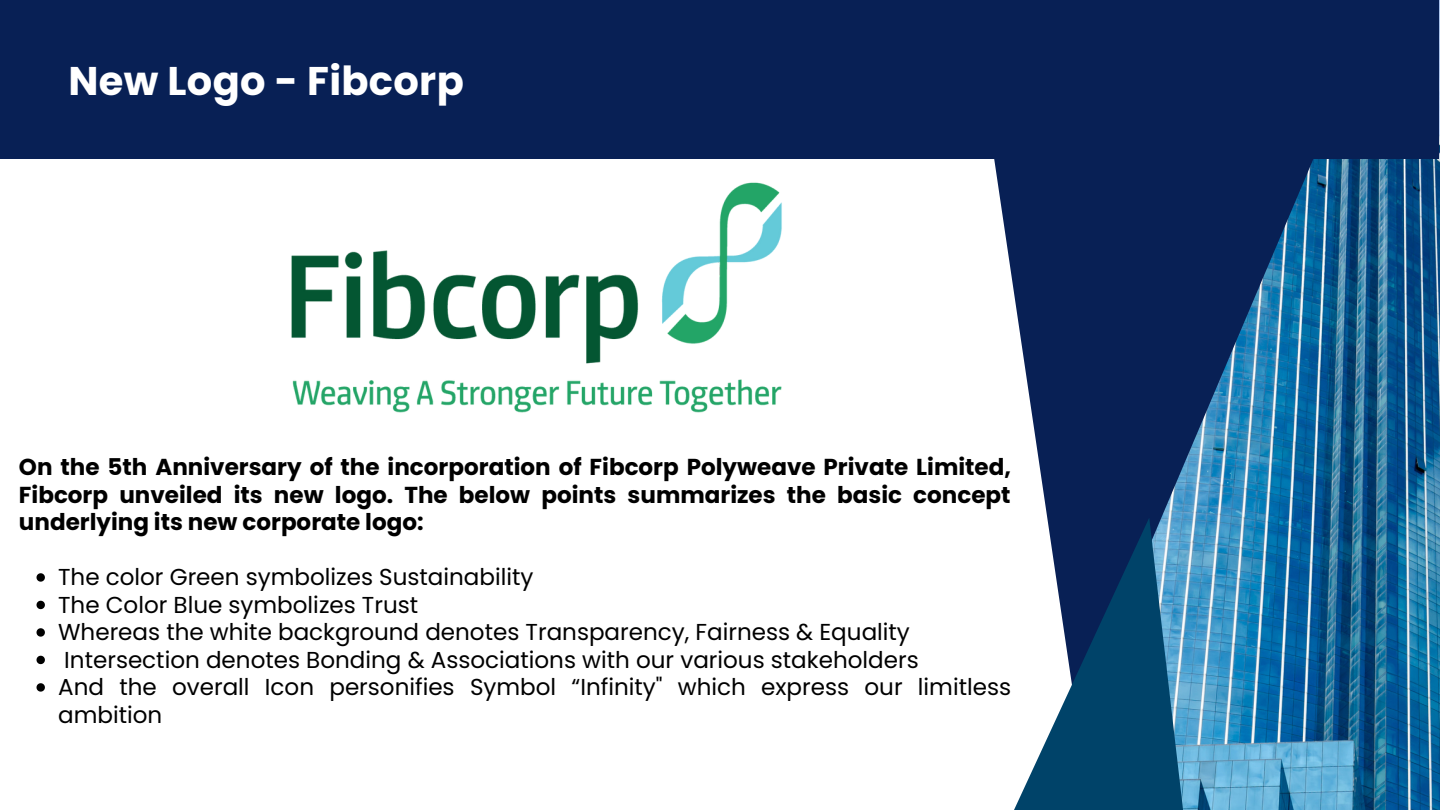
<style>
.page{position:relative;width:1440px;height:810px;background:#fff}
.page>*{position:absolute;margin:0;border:0;box-sizing:border-box;transform-origin:0 0}
.t1{font:700 40px "Poppins";letter-spacing:.01em;color:#fff}
.t2{font:23.1px/27.5px "Poppins";color:#000}
.t3{font:700 23.1px/27.5px "Poppins";color:#000;text-align:justify}
</style>
<div class="page">
<img style="left:1189px;top:0;width:251px;height:810px">
<svg style="left:994px;top:159px;width:321px;height:558px;background:#2b5887"></svg>
<svg style="left:1002px;top:518px;width:187px;height:292px"></svg>
<div style="left:0;top:0;width:1438px;height:159px;background:#082055"></div>
<img style="left:291px;top:182px;width:491px;height:231px">
<svg style="left:37px;top:573px;width:8px;height:9px"></svg>
<svg style="left:37px;top:601px;width:8px;height:8px"></svg>
<svg style="left:37px;top:628px;width:8px;height:9px"></svg>
<svg style="left:37px;top:656px;width:8px;height:8px"></svg>
<svg style="left:37px;top:683px;width:8px;height:9px"></svg>
<h1 class="t1" style="left:68px;top:53px;width:397px">New Logo - Fibcorp</h1>
<p class="t3" style="left:19px;top:454px;width:994px">On the 5th Anniversary of the incorporation of Fibcorp Polyweave Private Limited, Fibcorp unveiled its new logo. The below points summarizes the basic concept underlying its new corporate logo:</p>
<p class="t2" style="left:58px;top:564px;width:954px">The color Green symbolizes Sustainability<br>The Color Blue symbolizes Trust<br>Whereas the white background denotes Transparency, Fairness &amp; Equality Intersection denotes Bonding &amp; Associations with our various stakeholders<br>And the overall Icon personifies Symbol “Infinity" which express our limitless ambition</p>
</div>
